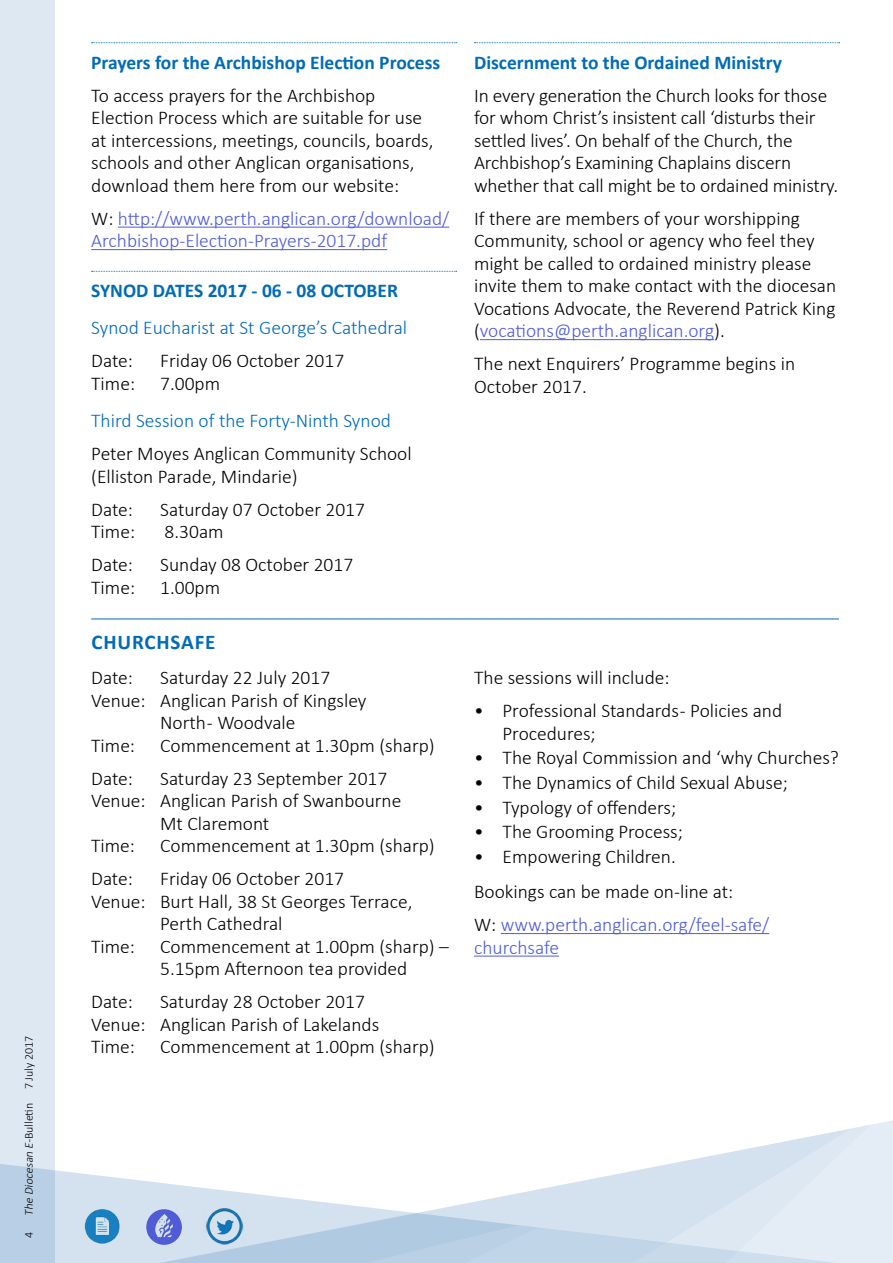
<style>
.page{position:relative;width:893px;height:1263px;background:#fff}
.page>*{position:absolute;margin:0;border:0;box-sizing:border-box;transform-origin:0 0}
.t1{font:700 21px "Calibri";letter-spacing:.04em;color:#006bb6}
.t2{font:300 19.5px/22.5px "Calibri";color:#000}
.t3{font:300 19.5px/22.5px "Calibri";color:#4f5cd6}
.t4{font:700 19.5px "Calibri";color:#006bb6}
.t5{font:300 19.5px "Calibri";color:#006bb6}
.t6{font:300 12px "Calibri";color:#000}
.s1{font-style:italic}
.s2{color:#000}
.s3{color:#4f5cd6}
</style>
<div class="page">
<div style="left:0;top:0;width:54px;height:1263px;background:#dee8f3"></div>
<svg style="left:670px;top:1120px;width:223px;height:143px;fill:#e4edf5"></svg>
<svg style="left:0;top:1164px;width:838px;height:99px"></svg>
<svg style="left:92px;top:42px;width:365px;height:1px"></svg>
<hr style="left:118px;top:227px;width:331px;height:1px;background:#4f5cd6">
<hr style="left:91px;top:249px;width:296px;height:1px;background:#4f5cd6">
<svg style="left:92px;top:271px;width:365px;height:1px"></svg>
<svg style="left:474px;top:42px;width:366px;height:1px"></svg>
<hr style="left:480px;top:339px;width:234px;height:1px;background:#4f5cd6">
<hr style="left:91px;top:619px;width:748px;height:1px;background:#006bb6">
<hr style="left:501px;top:933px;width:268px;height:1px;background:#4f5cd6">
<hr style="left:474px;top:955px;width:85px;height:1px;background:#4f5cd6">
<img style="left:84px;top:1208px;width:36px;height:36px">
<img style="left:203px;top:1208px;width:43px;height:37px">
<svg style="left:146px;top:1209px;width:36px;height:36px"></svg>
<p class="t6" style="left:21px;top:1216px;width:182px;rotate:-90deg"><span class="s1">The Diocesan E-</span>Bulletin 7 July 2017</p>
<p class="t6" style="left:21px;top:1238px;width:8px;rotate:-90deg">4</p>
<p class="t4" style="left:91px;top:50px;width:351px">Prayers for the Archbishop Election Process</p>
<p class="t2" style="left:91px;top:84px;width:344px">To access prayers for the Archbishop Election Process which are suitable for use at intercessions, meetings, councils, boards, schools and other Anglican organisations, download them here from our website:</p>
<p class="t3" style="left:91px;top:207px;width:360px"><span class="s2">W:</span> http://www.perth.anglican.org/download/<br>Archbishop-Election-Prayers-2017.pdf</p>
<p class="t4" style="left:91px;top:278px;width:308px">SYNOD DATES 2017 - 06 - 08 OCTOBER</p>
<p class="t5" style="left:91px;top:316px;width:318px">Synod Eucharist at St George’s Cathedral</p>
<p class="t2" style="left:91px;top:349px;width:43px">Date:</p>
<p class="t2" style="left:160px;top:349px;width:185px">Friday 06 October 2017</p>
<p class="t2" style="left:91px;top:372px;width:45px">Time:</p>
<p class="t2" style="left:160px;top:372px;width:62px">7.00pm</p>
<p class="t5" style="left:91px;top:409px;width:301px">Third Session of the Forty-Ninth Synod</p>
<p class="t2" style="left:91px;top:442px;width:322px">Peter Moyes Anglican Community School (Elliston Parade, Mindarie)</p>
<p class="t2" style="left:91px;top:498px;width:43px">Date:</p>
<p class="t2" style="left:160px;top:498px;width:206px">Saturday 07 October 2017</p>
<p class="t2" style="left:91px;top:520px;width:45px">Time:</p>
<p class="t2" style="left:165px;top:520px;width:61px">8.30am</p>
<p class="t2" style="left:91px;top:553px;width:43px">Date:</p>
<p class="t2" style="left:160px;top:553px;width:195px">Sunday 08 October 2017</p>
<p class="t2" style="left:91px;top:576px;width:45px">Time:</p>
<p class="t2" style="left:160px;top:576px;width:62px">1.00pm</p>
<p class="t1" style="left:92px;top:628px;width:125px">CHURCHSAFE</p>
<p class="t2" style="left:91px;top:666px;width:43px">Date:</p>
<p class="t2" style="left:160px;top:666px;width:172px">Saturday 22 July 2017</p>
<p class="t2" style="left:91px;top:689px;width:277px">Venue: Anglican Parish of Kingsley</p>
<p class="t2" style="left:160px;top:711px;width:137px">North - Woodvale</p>
<p class="t2" style="left:91px;top:734px;width:45px">Time:</p>
<p class="t2" style="left:160px;top:734px;width:276px">Commencement at 1.30pm (sharp)</p>
<p class="t2" style="left:91px;top:767px;width:43px">Date:</p>
<p class="t2" style="left:160px;top:767px;width:229px">Saturday 23 September 2017</p>
<p class="t2" style="left:91px;top:789px;width:312px">Venue: Anglican Parish of Swanbourne</p>
<p class="t2" style="left:160px;top:812px;width:111px">Mt Claremont</p>
<p class="t2" style="left:91px;top:834px;width:45px">Time:</p>
<p class="t2" style="left:160px;top:834px;width:276px">Commencement at 1.30pm (sharp)</p>
<p class="t2" style="left:91px;top:867px;width:43px">Date:</p>
<p class="t2" style="left:160px;top:867px;width:185px">Friday 06 October 2017</p>
<p class="t2" style="left:91px;top:890px;width:323px">Venue: Burt Hall, 38 St Georges Terrace,</p>
<p class="t2" style="left:160px;top:912px;width:124px">Perth Cathedral</p>
<p class="t2" style="left:91px;top:935px;width:45px">Time:</p>
<p class="t2" style="left:160px;top:935px;width:290px">Commencement at 1.00pm (sharp) –<br>5.15pm Afternoon tea provided</p>
<p class="t2" style="left:91px;top:990px;width:43px">Date:</p>
<p class="t2" style="left:91px;top:990px;width:290px;text-indent:69px">Saturday 28 October 2017<br>Venue: Anglican Parish of Lakelands<br>Time:</p>
<p class="t2" style="left:160px;top:1035px;width:276px">Commencement at 1.00pm (sharp)</p>
<p class="t4" style="left:474px;top:50px;width:309px">Discernment to the Ordained Ministry</p>
<p class="t2" style="left:474px;top:84px;width:366px">In every generation the Church looks for those for whom Christ’s insistent call ‘disturbs their settled lives’. On behalf of the Church, the Archbishop’s Examining Chaplains discern whether that call might be to ordained ministry.</p>
<p class="t2" style="left:474px;top:207px;width:364px">If there are members of your worshipping Community, school or agency who feel they might be called to ordained ministry please invite them to make contact with the diocesan Vocations Advocate, the Reverend Patrick King (<span class="s3">vocations@perth.anglican.org</span>).</p>
<p class="t2" style="left:474px;top:352px;width:323px">The next Enquirers’ Programme begins in<br>October 2017.</p>
<p class="t2" style="left:474px;top:666px;width:197px">The sessions will include:</p>
<p class="t2" style="left:503px;top:699px;width:281px;text-indent:-29px">• Professional Standards - Policies and<br>Procedures;</p>
<p class="t2" style="left:474px;top:746px;width:366px">• The Royal Commission and ‘why Churches?</p>
<p class="t2" style="left:474px;top:771px;width:315px">• The Dynamics of Child Sexual Abuse;</p>
<p class="t2" style="left:474px;top:796px;width:204px">• Typology of offenders;</p>
<p class="t2" style="left:474px;top:820px;width:210px">• The Grooming Process;</p>
<p class="t2" style="left:474px;top:838px;width:261px;line-height:35.2px">• Empowering Children.<br>Bookings can be made on-line at:</p>
<p class="t3" style="left:474px;top:913px;width:297px"><span class="s2">W:</span> www.perth.anglican.org/feel-safe/ churchsafe</p>
</div>
